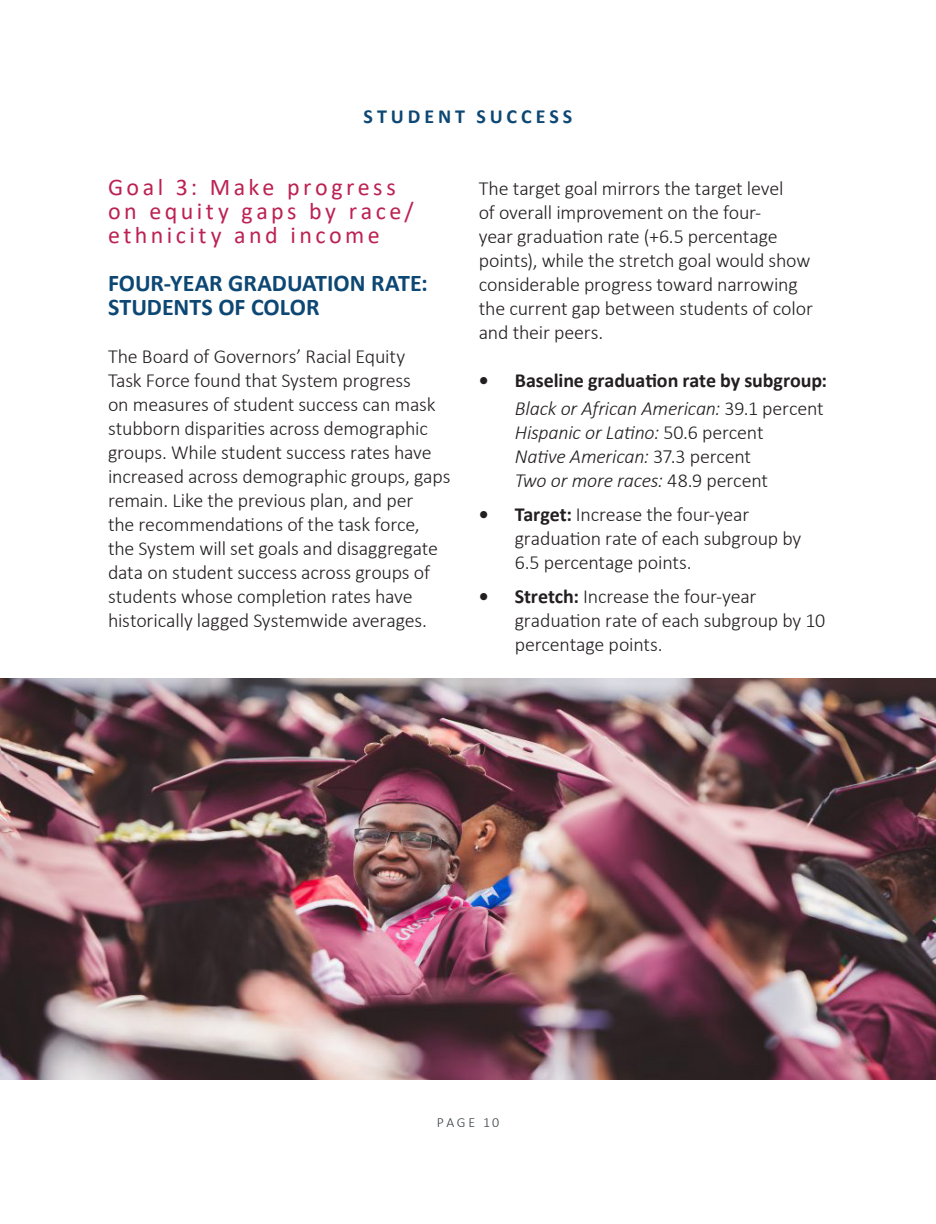
<style>
.page{position:relative;width:936px;height:1224px;background:#fff}
.page>*{position:absolute;margin:0;border:0;box-sizing:border-box;transform-origin:0 0}
.Body{font:24px/24px "Calibri";letter-spacing:.145em;color:#bc2153}
.Body-2{font:700 24px/24px "Calibri";color:#0d4774}
.Body-3{font:300 20px/24px "Calibri";letter-spacing:-.01em;color:#231f20}
.Body-4{font:italic 300 20px "Calibri";letter-spacing:-.01em;color:#231f20}
.t1{font:700 20px "Calibri";letter-spacing:-.005em;color:#231f20}
.t2{font:700 20px "Calibri";letter-spacing:.195em;color:#0d4774}
.t3{font:300 14px "Calibri";letter-spacing:.18em;color:#353f43}
.s1{font-style:normal}
.s2{font-weight:700}
</style>
<div class="page">
<img style="left:1px;top:678px;width:935px;height:402px">
<p class="t2" style="left:364px;top:102px;width:210px">STUDENT SUCCESS</p>
<p class="Body" style="left:108px;top:174px;width:307px">Goal 3: Make progress on equity gaps by race/ ethnicity and income</p>
<p class="Body-2" style="left:108px;top:271px;width:321px">FOUR-YEAR GRADUATION RATE:<br>STUDENTS OF COLOR</p>
<p class="Body-3" style="left:108px;top:344px;width:344px">The Board of Governors’ Racial Equity<br>Task Force found that System progress<br>on measures of student success can mask stubborn disparities across demographic groups. While student success rates have increased across demographic groups, gaps remain. Like the previous plan, and per<br>the recommendations of the task force, the System will set goals and disaggregate data on student success across groups of students whose completion rates have historically lagged Systemwide averages.</p>
<p class="Body-3" style="left:479px;top:176px;width:336px">The target goal mirrors the target level<br>of overall improvement on the four-<br>year graduation rate (+6.5 percentage points), while the stretch goal would show considerable progress toward narrowing the current gap between students of color and their peers.</p>
<p class="t1" style="left:479px;top:366px;width:350px">• Baseline graduation rate by subgroup:</p>
<p class="Body-4" style="left:515px;top:396px;width:310px">Black or African American: <span class="s1">39.1 percent</span></p>
<p class="Body-4" style="left:515px;top:420px;width:250px">Hispanic or Latino: <span class="s1">50.6 percent</span></p>
<p class="Body-4" style="left:515px;top:444px;width:238px">Native American: <span class="s1">37.3 percent</span></p>
<p class="Body-4" style="left:515px;top:468px;width:255px">Two or more races: <span class="s1">48.9 percent</span></p>
<p class="Body-3" style="left:515px;top:502px;width:288px;text-indent:-36px"><span class="s2">• Target:</span> Increase the four-year graduation rate of each subgroup by<br>6.5 percentage points.</p>
<p class="Body-3" style="left:515px;top:584px;width:312px;text-indent:-36px"><span class="s2">• Stretch:</span> Increase the four-year graduation rate of each subgroup by 10 percentage points.</p>
<p class="t3" style="left:437px;top:1113px;width:64px">PAGE 10</p>
</div>
